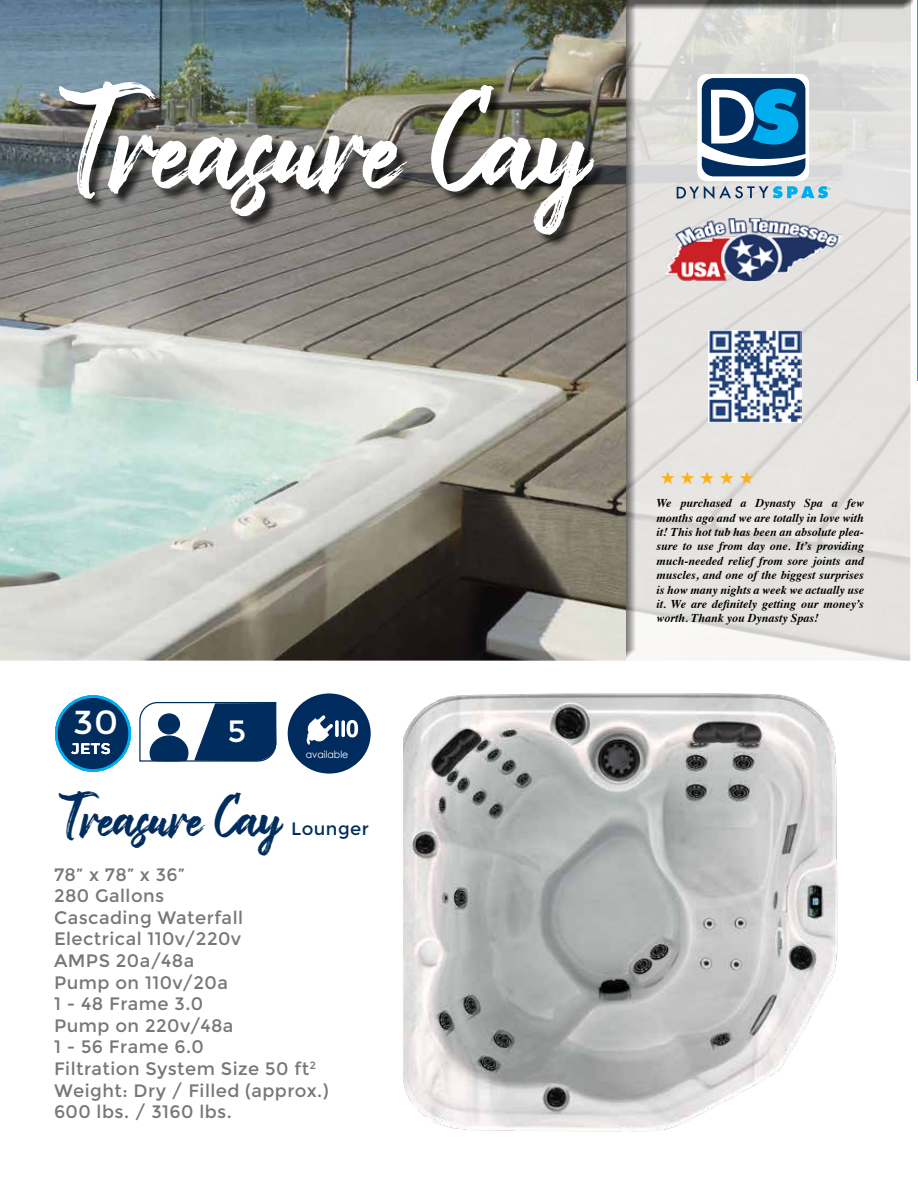
<style>
.page{position:relative;width:918px;height:1188px;background:#fff}
.page>*{position:absolute;margin:0;border:0;box-sizing:border-box;transform-origin:0 0}
.t1{font:85.5px "Blackmud";color:#fff}
.t2{font:36px "Blackmud";color:#002d5d}
.t3{font:33.15px "Montserrat";color:#fff;scale:1.05 1}
.t4{font:30.75px "Montserrat";color:#fff;scale:1.05 1}
.t5{font:18px/21.6px "Montserrat";letter-spacing:.025em;color:#76777a}
.t6{font:18px "Zapf Dingbats ITC";color:#fcb116}
.t7{font:15px "Montserrat";color:#fff;scale:1.05 1}
.t8{font:italic 700 12px/14.4px "Times";color:#000;text-align:justify}
.t9{font:9.9px "Century Gothic";color:#fff;scale:.95 1}
.s1{font-family:"Montserrat";font-size:18px}
</style>
<div class="page">
<img style="left:0;top:0;width:625px;height:661px">
<div style="left:625px;top:0;width:289px;height:660px;background:#000;opacity:.75"></div>
<hr style="left:917px;top:0;width:1px;height:380px;background:#00aeef">
<div style="left:61px;top:83px;width:547px;height:165px;background:#000;opacity:.75"></div>
<div style="left:56px;top:697px;width:74px;height:73px;background:#002d5d;border-radius:50%"></div>
<div style="left:55px;top:695px;width:76px;height:77px;border:3px solid #00aeef;border-radius:50%"></div>
<svg style="left:139px;top:702px;width:138px;height:60px"></svg>
<div style="left:288px;top:693px;width:83px;height:81px;background:#002b5e;border-radius:50%"></div>
<svg style="left:335px;top:720px;width:4px;height:17px"></svg>
<svg style="left:341px;top:720px;width:4px;height:17px"></svg>
<svg style="left:306px;top:715px;width:27px;height:30px"></svg>
<svg style="left:347px;top:720px;width:11px;height:17px"></svg>
<img style="left:666px;top:219px;width:176px;height:62px">
<svg style="left:697px;top:74px;width:112px;height:107px"></svg>
<svg style="left:702px;top:78px;width:103px;height:98px"></svg>
<svg style="left:677px;top:186px;width:154px;height:13px;background:#97bcce"></svg>
<img style="left:404px;top:693px;width:434px;height:438px">
<img style="left:709px;top:330px;width:92px;height:93px">
<h1 class="t1" style="left:54px;top:106px;width:536px">Treasure Cay</h1>
<h3 class="t3" style="left:73px;top:703px;width:44px">30</h3>
<h3 class="t4" style="left:228px;top:714px;width:19px">5</h3>
<p class="t7" style="left:71px;top:740px;width:39px">JETS</p>
<p class="t9" style="left:306px;top:748px;width:46px">available</p>
<h2 class="t2" style="left:57px;top:801px;width:314px">Treasure Cay <span class="s1">Lounger</span></h2>
<h3 class="t5" style="left:54px;top:864px;width:276px">78” x 78” x 36”<br>280 Gallons<br>Cascading Waterfall<br>Electrical 110v/220v<br>AMPS 20a/48a<br>Pump on 110v/20a<br>1 - 48 Frame 3.0<br>Pump on 220v/48a<br>1 - 56 Frame 6.0<br>Filtration System Size 50 ft<sup>2<br></sup>Weight: Dry / Filled (approx.)<br>600 lbs. / 3160 lbs.</h3>
<h3 class="t6" style="left:661px;top:469px;width:95px">★ ★ ★ ★ ★</h3>
<p class="t8" style="left:657px;top:495px;width:209px">We purchased a Dynasty Spa a few months ago and we are totally in love with it! This hot tub has been an absolute plea&shy;sure to use from day one. It’s providing much-needed relief from sore joints and muscles, and one of the biggest surprises is how many nights a week we actually use it. We are definitely getting our money’s worth. Thank you Dynasty Spas!</p>
</div>
